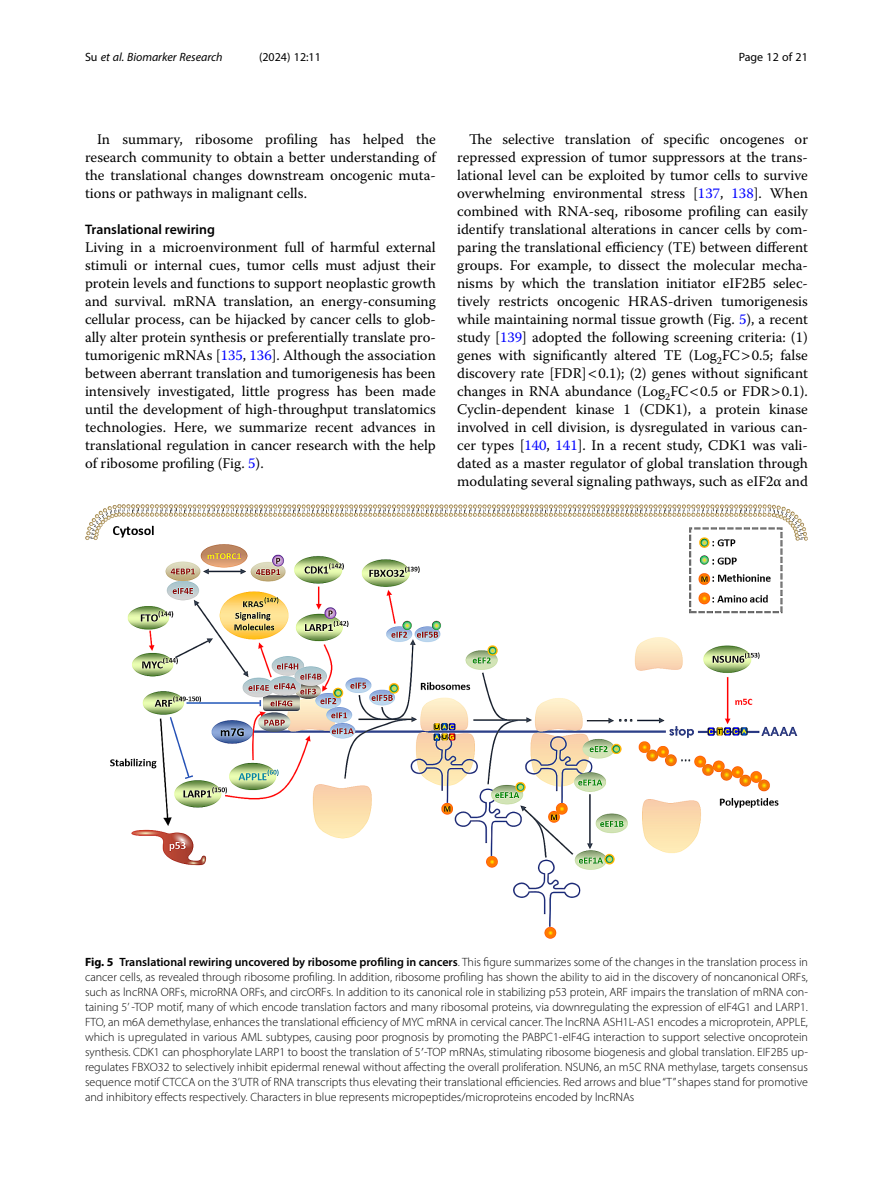
<style>
.page{position:relative;width:893px;height:1191px;background:#fff}
.page>*{position:absolute;margin:0;border:0;box-sizing:border-box;transform-origin:0 0}
.Body_Text_Indent{font:14.7px/18px "Warnock Pro";color:#000;text-align:justify}
.Body_Text{font:14.7px/18px "Warnock Pro";color:#000;text-align:justify}
.Head_2{font:600 13.8px "Myriad Pro";color:#000}
.Figure_Caption{font:300 12px/15px "Myriad Pro";color:#000;text-align:justify}
.t1{font:italic 12px "Myriad Pro";color:#000}
.t2{font:12px "Myriad Pro";color:#000}
.s1{font-style:normal}
.s2{color:#00f}
.s3{font-weight:700}
.s4{font-weight:600}
.s5{font-family:"STIX";font-weight:400}
</style>
<div class="page">
<img style="left:85px;top:504px;width:723px;height:435px">
<p class="t1" style="left:85px;top:50px;width:139px"><span class="s1">Su</span> et al. Biomarker Research</p>
<p class="t2" style="left:259px;top:50px;width:63px">(2024) 12:11</p>
<p class="t2" style="left:739px;top:50px;width:71px">Page 12 of 21</p>
<p class="Body_Text_Indent" style="left:85px;top:130px;width:352px;text-indent:12px">In summary, ribosome profiling has helped the research community to obtain a better understanding of the translational changes downstream oncogenic muta&shy;tions or pathways in malignant cells.</p>
<p class="Head_2" style="left:85px;top:221px;width:131px">Translational rewiring</p>
<p class="Body_Text" style="left:85px;top:238px;width:352px">Living in a microenvironment full of harmful external stimuli or internal cues, tumor cells must adjust their protein levels and functions to support neoplastic growth and survival. mRNA translation, an energy-consuming cellular process, can be hijacked by cancer cells to glob&shy;ally alter protein synthesis or preferentially translate pro&shy;tumorigenic mRNAs [<span class="s2">135</span>, <span class="s2">136</span>]. Although the association between aberrant translation and tumorigenesis has been intensively investigated, little progress has been made until the development of high-throughput translatomics technologies. Here, we summarize recent advances in translational regulation in cancer research with the help of ribosome profiling (Fig. <span class="s2">5</span>).</p>
<p class="Body_Text_Indent" style="left:457px;top:130px;width:352px;text-indent:12px">The selective translation of specific oncogenes or repressed expression of tumor suppressors at the trans&shy;lational level can be exploited by tumor cells to survive overwhelming environmental stress [<span class="s2">137</span>, <span class="s2">138</span>]. When combined with RNA-seq, ribosome profiling can easily identify translational alterations in cancer cells by com&shy;paring the translational efficiency (TE) between different groups. For example, to dissect the molecular mecha&shy;nisms by which the translation initiator eIF2B5 selec&shy;tively restricts oncogenic HRAS-driven tumorigenesis while maintaining normal tissue growth (Fig. <span class="s2">5</span>), a recent study [<span class="s2">139</span>] adopted the following screening criteria: (1) genes with significantly altered TE (Log<sub>2</sub>FC 0.5; false discovery rate [FDR] 0.1); (2) genes without significant changes in RNA abundance (Log<sub>2</sub>FC 0.5 or FDR 0.1).<br>Cyclin-dependent kinase 1 (CDK1), a protein kinase involved in cell division, is dysregulated in various can&shy;cer types [<span class="s2">140</span>, <span class="s2">141</span>]. In a recent study, CDK1 was vali&shy;dated as a master regulator of global translation through modulating several signaling pathways, such as eIF2α and</p>
<p class="Figure_Caption" style="left:85px;top:954px;width:724px"><span class="s3">Fig. 5</span> <span class="s4">Translational rewiring uncovered by ribosome profiling in cancers</span>. This figure summarizes some of the changes in the translation process in cancer cells, as revealed through ribosome profiling. In addition, ribosome profiling has shown the ability to aid in the discovery of noncanonical ORFs, such as lncRNA ORFs, microRNA ORFs, and circORFs. In addition to its canonical role in stabilizing p53 protein, ARF impairs the translation of mRNA con&shy;taining 5’ -TOP motif, many of which encode translation factors and many ribosomal proteins, via downregulating the expression of eIF4G1 and LARP1.<br>FTO, an m6A demethylase, enhances the translational efficiency of MYC mRNA in cervical cancer. The lncRNA ASH1L-AS1 encodes a microprotein, APPLE, which is upregulated in various AML subtypes, causing poor prognosis by promoting the PABPC1-eIF4G interaction to support selective oncoprotein synthesis. CDK1 can phosphorylate LARP1 to boost the translation of 5<span class="s5">′</span>-TOP mRNAs, stimulating ribosome biogenesis and global translation. EIF2B5 up&shy;regulates FBXO32 to selectively inhibit epidermal renewal without affecting the overall proliferation. NSUN6, an m5C RNA methylase, targets consensus sequence motif CTCCA on the 3’UTR of RNA transcripts thus elevating their translational efficiencies. Red arrows and blue “T” shapes stand for promotive and inhibitory effects respectively. Characters in blue represents micropeptides/microproteins encoded by lncRNAs</p>
</div>
